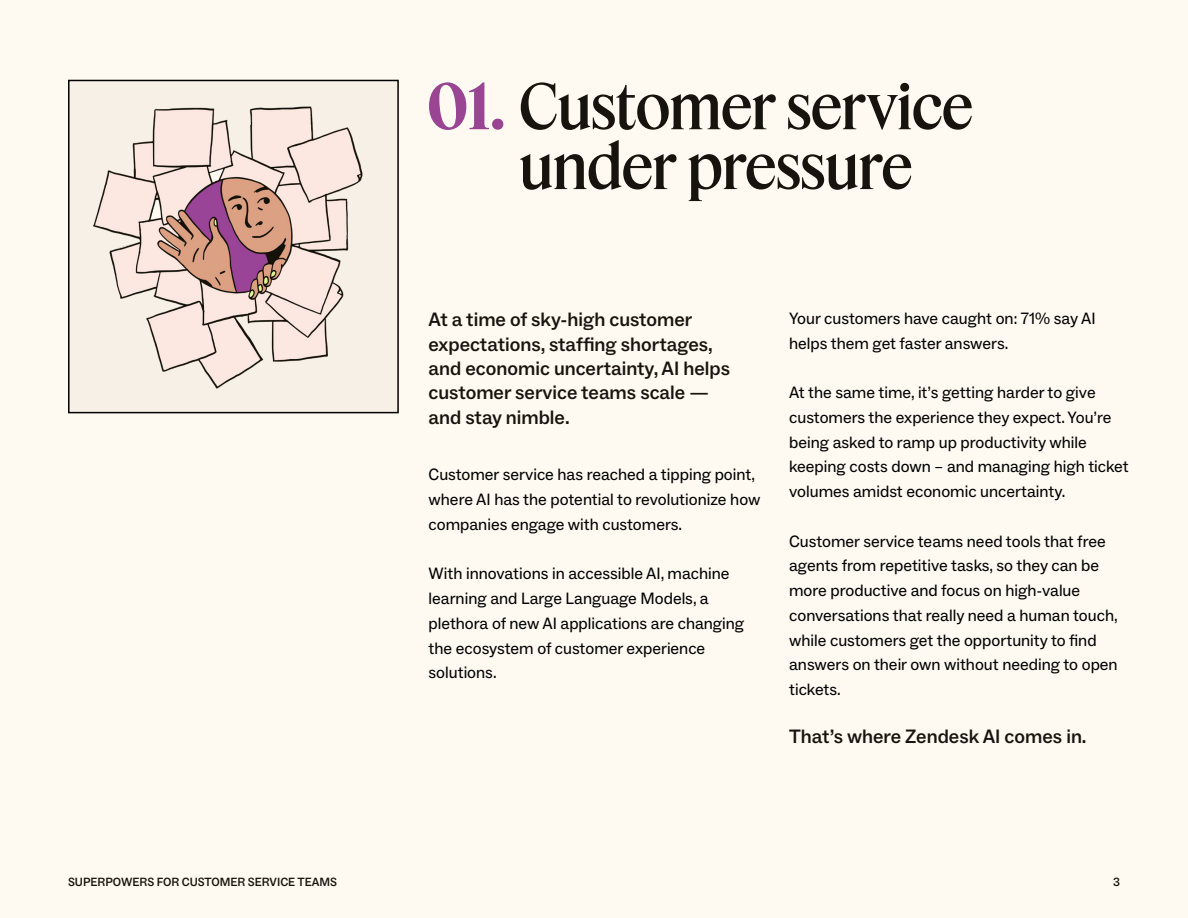
<style>
.page{position:relative;width:1188px;height:918px;background:#fefaf2}
.page>*{position:absolute;margin:0;border:0;box-sizing:border-box;transform-origin:0 0}
.t1{font:500 61.5px/59.8px "Feature Display";color:#16140c;text-align:center}
.t2{font:500 19.5px/24.3px "Zendesk Social";color:#16140c}
.t3{font:16.5px/24.8px "Zendesk Social";color:#000}
.t4{font:500 12px "Zendesk Social";color:#16140c}
.s1{font-family:"Feature Deck";font-weight:700;color:#994593}
</style>
<div class="page">
<img style="left:68px;top:80px;width:331px;height:328px">
<h1 class="t1" style="left:427px;top:73px;width:547px"><span class="s1">01.</span> Customer service under pressure</h1>
<p class="t2" style="left:429px;top:308px;width:303px">At a time of sky-high customer expectations, staffing shortages, and economic uncertainty, AI helps customer service teams scale — and stay nimble.</p>
<p class="t3" style="left:789px;top:306px;width:308px">Your customers have caught on: 71% say AI helps them get faster answers.</p>
<p class="t3" style="left:789px;top:380px;width:341px">At the same time, it’s getting harder to give customers the experience they expect. You’re being asked to ramp up productivity while keeping costs down – and managing high ticket volumes amidst economic uncertainty.</p>
<p class="t3" style="left:789px;top:529px;width:330px">Customer service teams need tools that free agents from repetitive tasks, so they can be more productive and focus on high-value conversations that really need a human touch, while customers get the opportunity to find answers on their own without needing to open tickets.</p>
<p class="t2" style="left:789px;top:725px;width:299px">That’s where Zendesk AI comes in.</p>
<p class="t3" style="left:429px;top:463px;width:333px">Customer service has reached a tipping point, where AI has the potential to revolutionize how companies engage with customers.</p>
<p class="t3" style="left:429px;top:562px;width:317px">With innovations in accessible AI, machine learning and Large Language Models, a plethora of new AI applications are changing the ecosystem of customer experience solutions.</p>
<p class="t4" style="left:68px;top:875px;width:271px">SUPERPOWERS FOR CUSTOMER SERVICE TEAMS</p>
<p class="t4" style="left:1113px;top:875px;width:8px">3</p>
</div>
